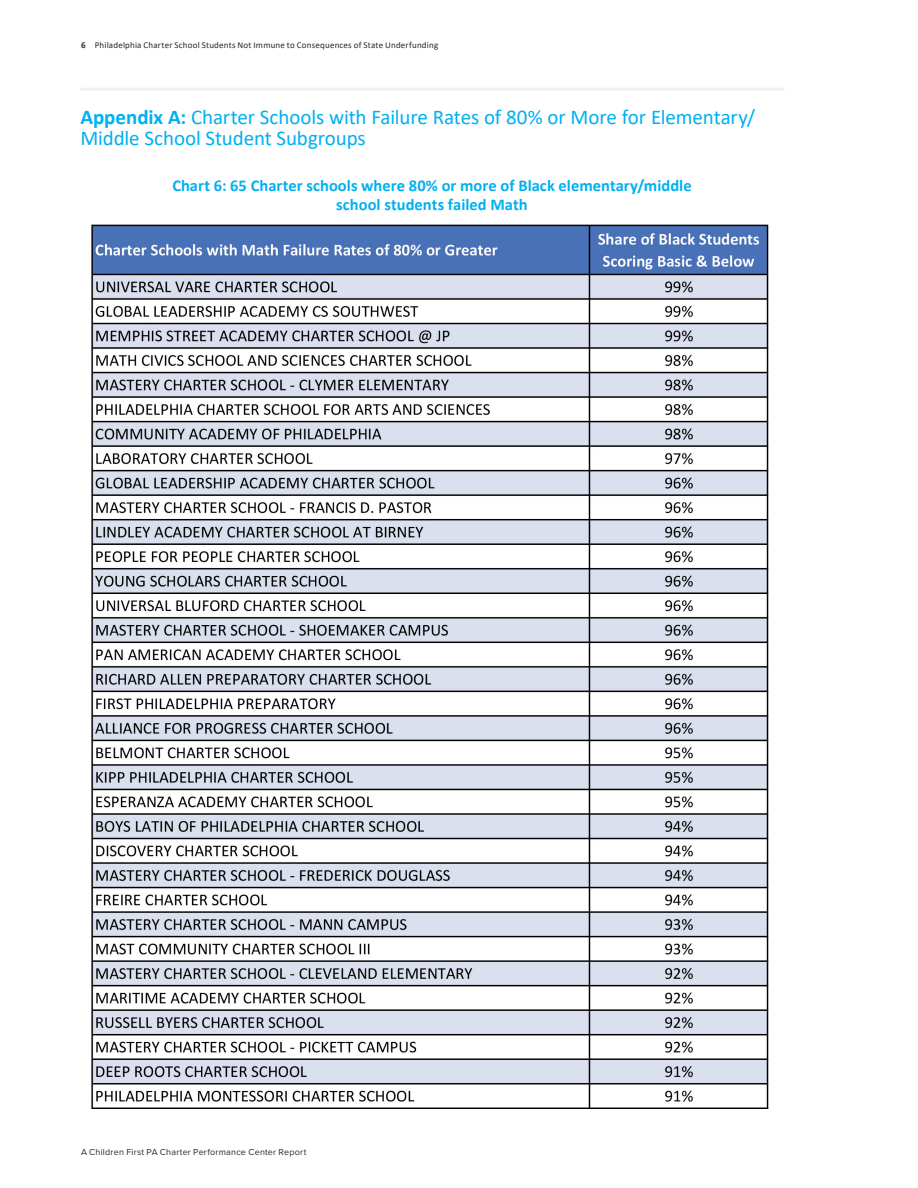
<style>
.page{position:relative;width:918px;height:1188px;background:#fff}
.page>*{position:absolute;margin:0;border:0;box-sizing:border-box;transform-origin:0 0}
.t1{font:21px/21px "Calibri";letter-spacing:-.005em;color:#00b0f0}
.t2{font:700 16.5px/19.5px "Calibri";color:#00b0f0;text-align:center}
.t3{font:9px "Calibri";letter-spacing:.02em;color:#292829}
.t4{font:9px "Proxima Nova";letter-spacing:.025em;color:#292829}
.s1{font-weight:700}
</style>
<div class="page">
<hr style="left:80px;top:88px;width:705px;height:3px;background:#f1f1f2">
<img style="left:91px;top:225px;width:678px;height:884px">
<p class="t3" style="left:81px;top:38px;width:359px"><span class="s1">6</span> Philadelphia Charter School Students Not Immune to Consequences of State Underfunding</p>
<p class="t1" style="left:80px;top:106px;width:676px"><span class="s1">Appendix A:</span> Charter Schools with Failure Rates of 80% or More for Elementary/<br>Middle School Student Subgroups</p>
<p class="t2" style="left:172px;top:175px;width:521px">Chart 6: 65 Charter schools where 80% or more of Black elementary/middle school students failed Math</p>
<p class="t4" style="left:81px;top:1145px;width:227px">A Children First PA Charter Performance Center Report</p>
</div>
